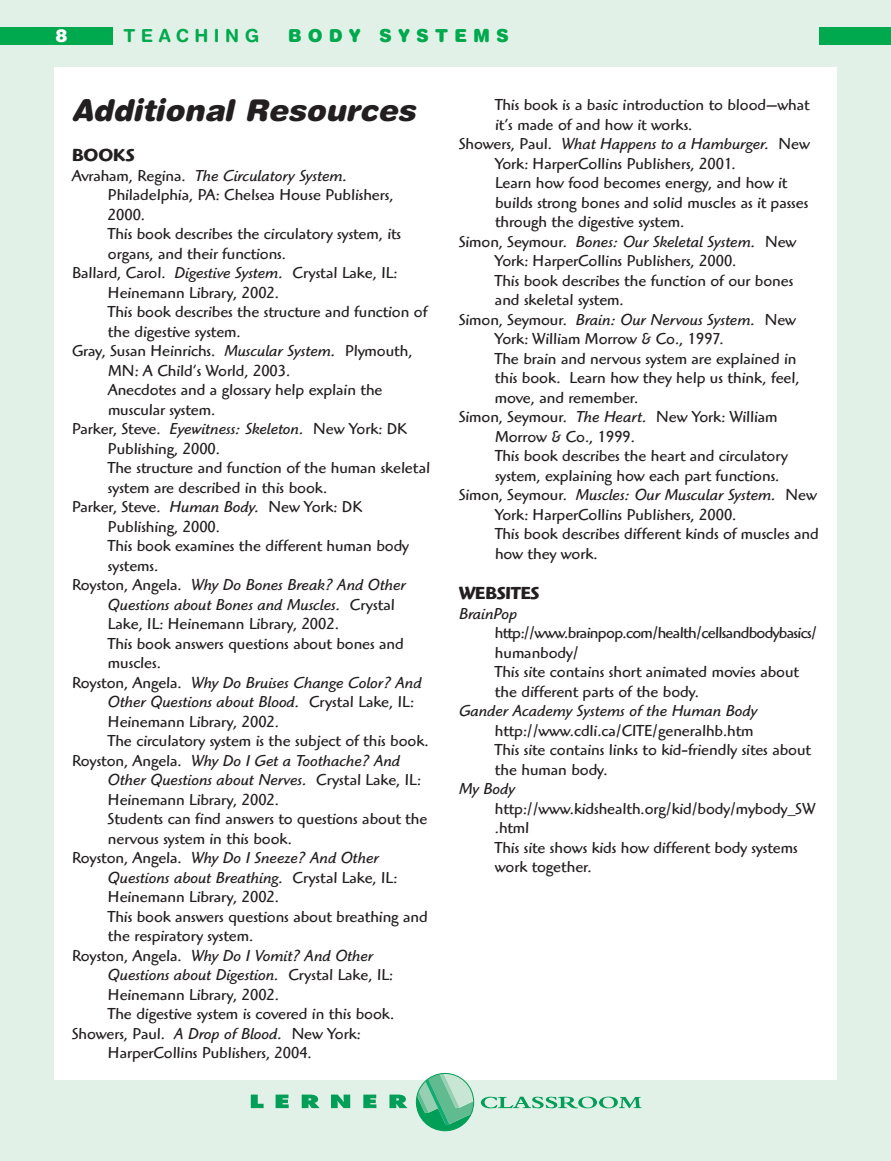
<style>
.page{position:relative;width:891px;height:1161px;background:#e2f1e8}
.page>*{position:absolute;margin:0;border:0;box-sizing:border-box;transform-origin:0 0}
.t1{font:italic 900 30px "Helvetica Rounded";color:#231f20}
.t2{font:700 18px "Highlander";color:#231f20}
.t3{font:900 18px "Helvetica Rounded";letter-spacing:.335em;color:#00a94e}
.t4{font:700 18px "Helvetica Rounded";letter-spacing:.305em;color:#00a94e}
.t5{font:900 18px "Helvetica Rounded";color:#fff}
.t6{font:16.5px/19.5px "Highlander";color:#231f20}
.t7{font:italic 16.5px "Highlander";color:#231f20}
.s1{font-style:normal}
.s2{font-style:italic}
</style>
<div class="page">
<div style="left:54px;top:67px;width:783px;height:1013px;background:#fff"></div>
<svg style="left:416px;top:1073px;width:58px;height:58px"></svg>
<svg style="left:251px;top:1095px;width:13px;height:13px"></svg>
<svg style="left:276px;top:1095px;width:13px;height:13px"></svg>
<svg style="left:302px;top:1095px;width:18px;height:13px"></svg>
<svg style="left:331px;top:1095px;width:19px;height:13px"></svg>
<svg style="left:363px;top:1095px;width:13px;height:13px"></svg>
<svg style="left:389px;top:1095px;width:18px;height:13px"></svg>
<svg style="left:481px;top:1097px;width:161px;height:11px"></svg>
<div style="left:0;top:27px;width:112px;height:18px;background:#00a94e"></div>
<div style="left:819px;top:27px;width:72px;height:18px;background:#00a94e"></div>
<p class="t5" style="left:56px;top:29px;width:14px">8</p>
<p class="t4" style="left:123px;top:28px;width:137px">TEACHING</p>
<p class="t3" style="left:288px;top:28px;width:223px">BODY SYSTEMS</p>
<h1 class="t1" style="left:72px;top:99px;width:351px">Additional Resources</h1>
<p class="t2" style="left:72px;top:149px;width:64px">BOOKS</p>
<p class="t7" style="left:72px;top:170px;width:277px"><span class="s1">Avraham, Regina.</span> The Circulatory System.</p>
<p class="t6" style="left:108px;top:187px;width:287px">Philadelphia, PA: Chelsea House Publishers,</p>
<p class="t6" style="left:108px;top:207px;width:39px">2000.</p>
<p class="t6" style="left:108px;top:226px;width:295px">This book describes the circulatory system, its</p>
<p class="t6" style="left:108px;top:246px;width:179px">organs, and their functions.</p>
<p class="t6" style="left:72px;top:265px;width:327px">Ballard, Carol. <span class="s2">Digestive System.</span> Crystal Lake, IL:</p>
<p class="t6" style="left:108px;top:285px;width:172px">Heinemann Library, 2002.</p>
<p class="t6" style="left:108px;top:304px;width:321px">This book describes the structure and function of</p>
<p class="t6" style="left:108px;top:324px;width:134px">the digestive system.</p>
<p class="t6" style="left:72px;top:343px;width:342px">Gray, Susan Heinrichs. <span class="s2">Muscular System.</span> Plymouth,</p>
<p class="t6" style="left:108px;top:363px;width:184px">MN: A Child’s World, 2003.</p>
<p class="t6" style="left:108px;top:382px;width:276px">Anecdotes and a glossary help explain the</p>
<p class="t6" style="left:108px;top:402px;width:109px">muscular system.</p>
<p class="t6" style="left:72px;top:421px;width:336px">Parker, Steve. <span class="s2">Eyewitness: Skeleton.</span> New York: DK</p>
<p class="t6" style="left:108px;top:441px;width:113px">Publishing, 2000.</p>
<p class="t6" style="left:108px;top:460px;width:324px">The structure and function of the human skeletal</p>
<p class="t6" style="left:108px;top:480px;width:221px">system are described in this book.</p>
<p class="t6" style="left:72px;top:499px;width:292px">Parker, Steve. <span class="s2">Human Body.</span> New York: DK</p>
<p class="t6" style="left:108px;top:519px;width:113px">Publishing, 2000.</p>
<p class="t6" style="left:108px;top:538px;width:302px">This book examines the different human body</p>
<p class="t6" style="left:108px;top:558px;width:52px">systems.</p>
<p class="t7" style="left:72px;top:579px;width:336px"><span class="s1">Royston, Angela.</span> Why Do Bones Break? And Other</p>
<p class="t7" style="left:108px;top:599px;width:288px">Questions about Bones and Muscles. <span class="s1">Crystal</span></p>
<p class="t6" style="left:108px;top:616px;width:232px">Lake, IL: Heinemann Library, 2002.</p>
<p class="t6" style="left:108px;top:636px;width:297px">This book answers questions about bones and</p>
<p class="t6" style="left:108px;top:655px;width:54px">muscles.</p>
<p class="t7" style="left:72px;top:677px;width:351px"><span class="s1">Royston, Angela.</span> Why Do Bruises Change Color? And</p>
<p class="t7" style="left:108px;top:696px;width:307px">Other Questions about Blood. <span class="s1">Crystal Lake, IL:</span></p>
<p class="t6" style="left:108px;top:714px;width:172px">Heinemann Library, 2002.</p>
<p class="t6" style="left:108px;top:733px;width:322px">The circulatory system is the subject of this book.</p>
<p class="t7" style="left:72px;top:755px;width:330px"><span class="s1">Royston, Angela.</span> Why Do I Get a Toothache? And</p>
<p class="t7" style="left:108px;top:774px;width:314px">Other Questions about Nerves. <span class="s1">Crystal Lake, IL:</span></p>
<p class="t6" style="left:108px;top:792px;width:172px">Heinemann Library, 2002.</p>
<p class="t6" style="left:108px;top:811px;width:321px">Students can find answers to questions about the</p>
<p class="t6" style="left:108px;top:831px;width:185px">nervous system in this book.</p>
<p class="t7" style="left:72px;top:852px;width:308px"><span class="s1">Royston, Angela.</span> Why Do I Sneeze? And Other</p>
<p class="t7" style="left:108px;top:872px;width:291px">Questions about Breathing. <span class="s1">Crystal Lake, IL:</span></p>
<p class="t6" style="left:108px;top:889px;width:172px">Heinemann Library, 2002.</p>
<p class="t6" style="left:108px;top:909px;width:321px">This book answers questions about breathing and</p>
<p class="t6" style="left:108px;top:928px;width:147px">the respiratory system.</p>
<p class="t7" style="left:72px;top:950px;width:303px"><span class="s1">Royston, Angela.</span> Why Do I Vomit? And Other</p>
<p class="t7" style="left:108px;top:969px;width:287px">Questions about Digestion. <span class="s1">Crystal Lake, IL:</span></p>
<p class="t6" style="left:108px;top:987px;width:172px">Heinemann Library, 2002.</p>
<p class="t6" style="left:108px;top:1006px;width:288px">The digestive system is covered in this book.</p>
<p class="t6" style="left:72px;top:1026px;width:290px">Showers, Paul. <span class="s2">A Drop of Blood.</span> New York:</p>
<p class="t6" style="left:108px;top:1045px;width:205px">HarperCollins Publishers, 2004.</p>
<p class="t6" style="left:495px;top:97px;width:316px">This book is a basic introduction to blood—what</p>
<p class="t6" style="left:495px;top:116px;width:199px">it’s made of and how it works.</p>
<p class="t7" style="left:459px;top:138px;width:352px"><span class="s1">Showers, Paul.</span> What Happens to a Hamburger. <span class="s1">New</span></p>
<p class="t6" style="left:495px;top:155px;width:242px">York: HarperCollins Publishers, 2001.</p>
<p class="t6" style="left:495px;top:175px;width:294px">Learn how food becomes energy, and how it</p>
<p class="t6" style="left:495px;top:194px;width:315px">builds strong bones and solid muscles as it passes</p>
<p class="t6" style="left:495px;top:214px;width:191px">through the digestive system.</p>
<p class="t7" style="left:459px;top:236px;width:339px"><span class="s1">Simon, Seymour.</span> Bones: Our Skeletal System. <span class="s1">New</span></p>
<p class="t6" style="left:495px;top:253px;width:243px">York: HarperCollins Publishers, 2000.</p>
<p class="t6" style="left:495px;top:272px;width:300px">This book describes the function of our bones</p>
<p class="t6" style="left:495px;top:292px;width:130px">and skeletal system.</p>
<p class="t7" style="left:459px;top:314px;width:338px"><span class="s1">Simon, Seymour.</span> Brain: Our Nervous System. <span class="s1">New</span></p>
<p class="t6" style="left:495px;top:331px;width:230px">York: William Morrow &amp; Co., 1997.</p>
<p class="t6" style="left:495px;top:350px;width:303px">The brain and nervous system are explained in</p>
<p class="t6" style="left:495px;top:370px;width:306px">this book. Learn how they help us think, feel,</p>
<p class="t6" style="left:495px;top:389px;width:145px">move, and remember.</p>
<p class="t6" style="left:459px;top:409px;width:320px">Simon, Seymour. <span class="s2">The Heart.</span> New York: William</p>
<p class="t6" style="left:495px;top:428px;width:141px">Morrow &amp; Co., 1999.</p>
<p class="t6" style="left:495px;top:448px;width:294px">This book describes the heart and circulatory</p>
<p class="t6" style="left:495px;top:467px;width:286px">system, explaining how each part functions.</p>
<p class="t7" style="left:459px;top:489px;width:359px"><span class="s1">Simon, Seymour.</span> Muscles: Our Muscular System. <span class="s1">New</span></p>
<p class="t6" style="left:495px;top:506px;width:243px">York: HarperCollins Publishers, 2000.</p>
<p class="t6" style="left:495px;top:526px;width:325px">This book describes different kinds of muscles and</p>
<p class="t6" style="left:495px;top:545px;width:104px">how they work.</p>
<p class="t2" style="left:459px;top:587px;width:82px">WEBSITES</p>
<p class="t7" style="left:459px;top:608px;width:60px">BrainPop</p>
<p class="t6" style="left:495px;top:625px;width:324px">http://www.brainpop.com/health/cellsandbodybasics/ humanbody/<br>This site contains short animated movies about the different parts of the body.</p>
<p class="t7" style="left:459px;top:705px;width:300px">Gander Academy Systems of the Human Body</p>
<p class="t6" style="left:495px;top:722px;width:317px">http://www.cdli.ca/CITE/generalhb.htm<br>This site contains links to kid-friendly sites about the human body.</p>
<p class="t7" style="left:459px;top:783px;width:58px">My Body</p>
<p class="t6" style="left:495px;top:800px;width:322px">http://www.kidshealth.org/kid/body/mybody_SW .html<br>This site shows kids how different body systems work together.</p>
</div>
